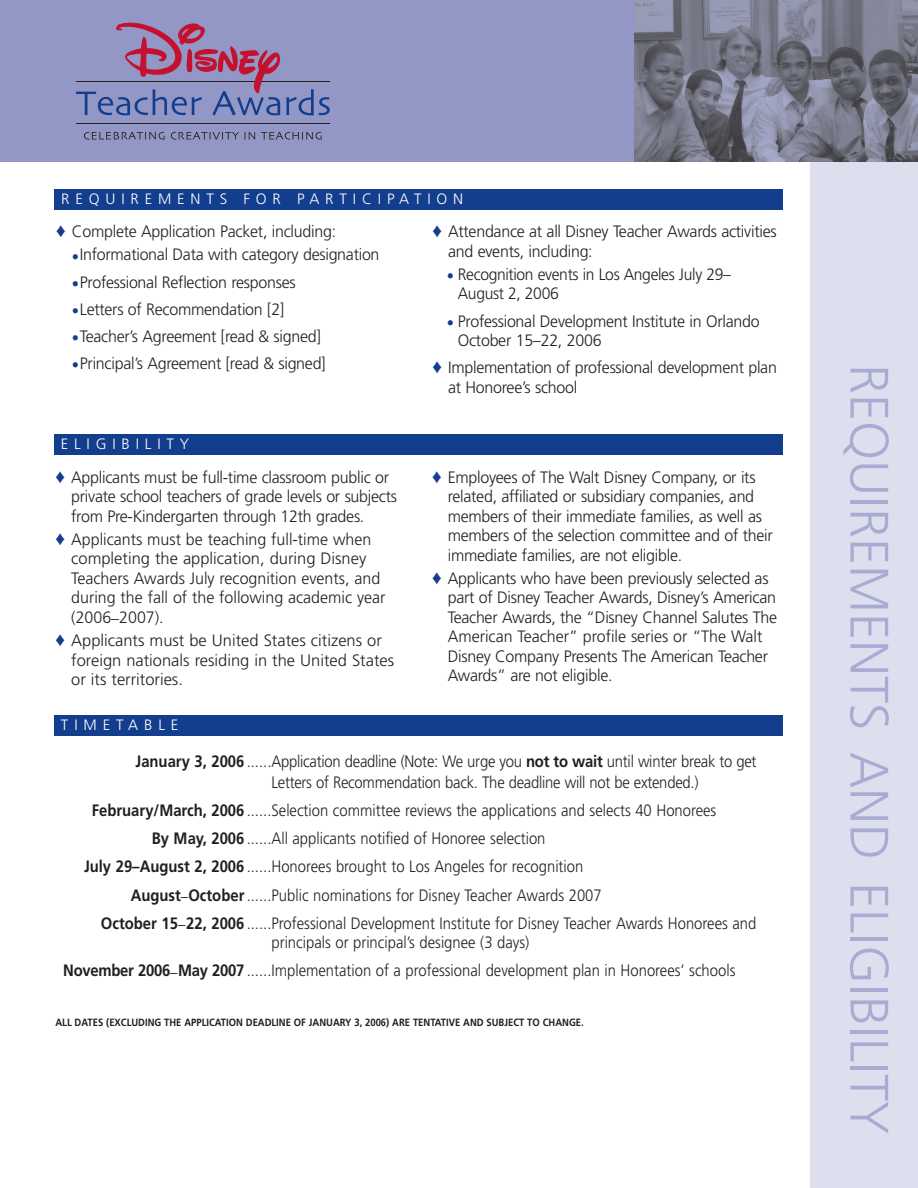
<style>
.page{position:relative;width:918px;height:1188px;background:#fff}
.page>*{position:absolute;margin:0;border:0;box-sizing:border-box;transform-origin:0 0}
.t1{font:300 54px "Frutiger";color:#a8acd2}
.t2{font:300 16.5px/19.5px "Frutiger";letter-spacing:-.015em;color:#231f20}
.t3{font:300 16.5px/21px "Frutiger";letter-spacing:-.015em;color:#231f20;scale:.9 1}
.t4{font:300 16.5px/19.5px "Frutiger";letter-spacing:-.015em;color:#231f20;scale:.95 1}
.t5{font:300 15px "Frutiger";letter-spacing:.39em;color:#fff}
.t6{font:700 10.5px "Frutiger";color:#231f20;scale:.9 1}
.s1{color:#133d8d}
.s2{font-weight:700;font-size:15px;color:#133d8d}
.s3{font-weight:700}
</style>
<div class="page">
<div style="left:0;top:0;width:918px;height:162px;background:#9297c5"></div>
<hr style="left:76px;top:124px;width:253px;height:1px;background:#231f20">
<svg style="left:76px;top:23px;width:254px;height:93px"></svg>
<svg style="left:84px;top:132px;width:81px;height:8px"></svg>
<svg style="left:171px;top:132px;width:68px;height:8px"></svg>
<svg style="left:245px;top:132px;width:10px;height:8px"></svg>
<svg style="left:261px;top:132px;width:61px;height:8px"></svg>
<div style="left:810px;top:77px;width:108px;height:1111px;background:#dddeee"></div>
<img style="left:634px;top:0;width:284px;height:162px">
<div style="left:54px;top:434px;width:729px;height:20px;background:#133d8d"></div>
<div style="left:54px;top:715px;width:729px;height:21px;background:#133d8d"></div>
<div style="left:54px;top:189px;width:729px;height:20px;background:#133d8d"></div>
<p class="t5" style="left:61px;top:193px;width:403px">REQUIREMENTS FOR PARTICIPATION</p>
<p class="t2" style="left:56px;top:223px;width:281px"><span class="s1">♦</span> Complete Application Packet, including:</p>
<p class="t2" style="left:72px;top:246px;width:309px"><span class="s2">•</span>Informational Data with category designation</p>
<p class="t2" style="left:72px;top:273px;width:225px"><span class="s2">•</span>Professional Reflection responses</p>
<p class="t2" style="left:72px;top:300px;width:214px"><span class="s2">•</span>Letters of Recommendation [2]</p>
<p class="t2" style="left:72px;top:327px;width:250px"><span class="s2">•</span>Teacher’s Agreement [read &amp; signed]</p>
<p class="t2" style="left:72px;top:355px;width:255px"><span class="s2">•</span>Principal’s Agreement [read &amp; signed]</p>
<p class="t2" style="left:448px;top:223px;width:330px;text-indent:-16px"><span class="s1">♦</span> Attendance at all Disney Teacher Awards activities and events, including:</p>
<p class="t4" style="left:458px;top:266px;width:289px;text-indent:-11px"><span class="s2">•</span> Recognition events in Los Angeles July 29–<br>August 2, 2006</p>
<p class="t2" style="left:458px;top:312px;width:303px;text-indent:-11px"><span class="s2">•</span> Professional Development Institute in Orlando<br>October 15–22, 2006</p>
<p class="t2" style="left:448px;top:359px;width:330px;text-indent:-16px"><span class="s1">♦</span> Implementation of professional development plan at Honoree’s school</p>
<p class="t5" style="left:61px;top:438px;width:130px">ELIGIBILITY</p>
<p class="t2" style="left:71px;top:468px;width:327px;text-indent:-16px"><span class="s1">♦</span> Applicants must be full-time classroom public or private school teachers of grade levels or subjects from Pre-Kindergarten through 12th grades.</p>
<p class="t2" style="left:71px;top:531px;width:316px;text-indent:-16px"><span class="s1">♦</span> Applicants must be teaching full-time when completing the application, during Disney Teachers Awards July recognition events, and during the fall of the following academic year (2006–2007).</p>
<p class="t2" style="left:71px;top:632px;width:324px;text-indent:-16px"><span class="s1">♦</span> Applicants must be United States citizens or foreign nationals residing in the United States or its territories.</p>
<p class="t5" style="left:61px;top:719px;width:119px">TIMETABLE</p>
<p class="t2" style="left:448px;top:468px;width:327px;text-indent:-16px"><span class="s1">♦</span> Employees of The Walt Disney Company, or its related, affiliated or subsidiary companies, and members of their immediate families, as well as members of the selection committee and of their immediate families, are not eligible.</p>
<p class="t2" style="left:448px;top:570px;width:331px;text-indent:-16px"><span class="s1">♦</span> Applicants who have been previously selected as part of Disney Teacher Awards, Disney’s American Teacher Awards, the “Disney Channel Salutes The American Teacher” profile series or “The Walt Disney Company Presents The American Teacher Awards” are not eligible.</p>
<p class="t3" style="left:272px;top:752px;width:541px;text-indent:-136px"><span class="s3">January 3, 2006</span> ......Application deadline (Note: We urge you <span class="s3">not to wait</span> until winter break to get<br>Letters of Recommendation back. The deadline will not be extended.)</p>
<p class="t3" style="left:92px;top:801px;width:696px"><span class="s3">February/March, 2006</span> ......Selection committee reviews the applications and selects 40 Honorees</p>
<p class="t3" style="left:152px;top:829px;width:439px"><span class="s3">By May, 2006</span> ......All applicants notified of Honoree selection</p>
<p class="t3" style="left:84px;top:857px;width:556px"><span class="s3">July 29–August 2, 2006</span> ......Honorees brought to Los Angeles for recognition</p>
<p class="t3" style="left:131px;top:886px;width:525px"><span class="s3">August</span>–<span class="s3">October</span>......Public nominations for Disney Teacher Awards 2007</p>
<p class="t3" style="left:101px;top:914px;width:730px"><span class="s3">October 15</span>–<span class="s3">22, 2006</span> ......Professional Development Institute for Disney Teacher Awards Honorees and</p>
<p class="t3" style="left:63px;top:930px;width:748px;line-height:28.2px;text-align:center">principals or principal’s designee (3 days)<br><span class="s3">November 2006</span>–<span class="s3">May 2007</span> ......Implementation of a professional development plan in Honorees’ schools</p>
<p class="t6" style="left:56px;top:1018px;width:588px">ALL DATES (EXCLUDING THE APPLICATION DEADLINE OF JANUARY 3, 2006) ARE TENTATIVE AND SUBJECT TO CHANGE.</p>
<h1 class="t1" style="left:891px;top:364px;width:772px;rotate:90deg">REQUIREMENTS AND ELIGIBILITY</h1>
</div>
